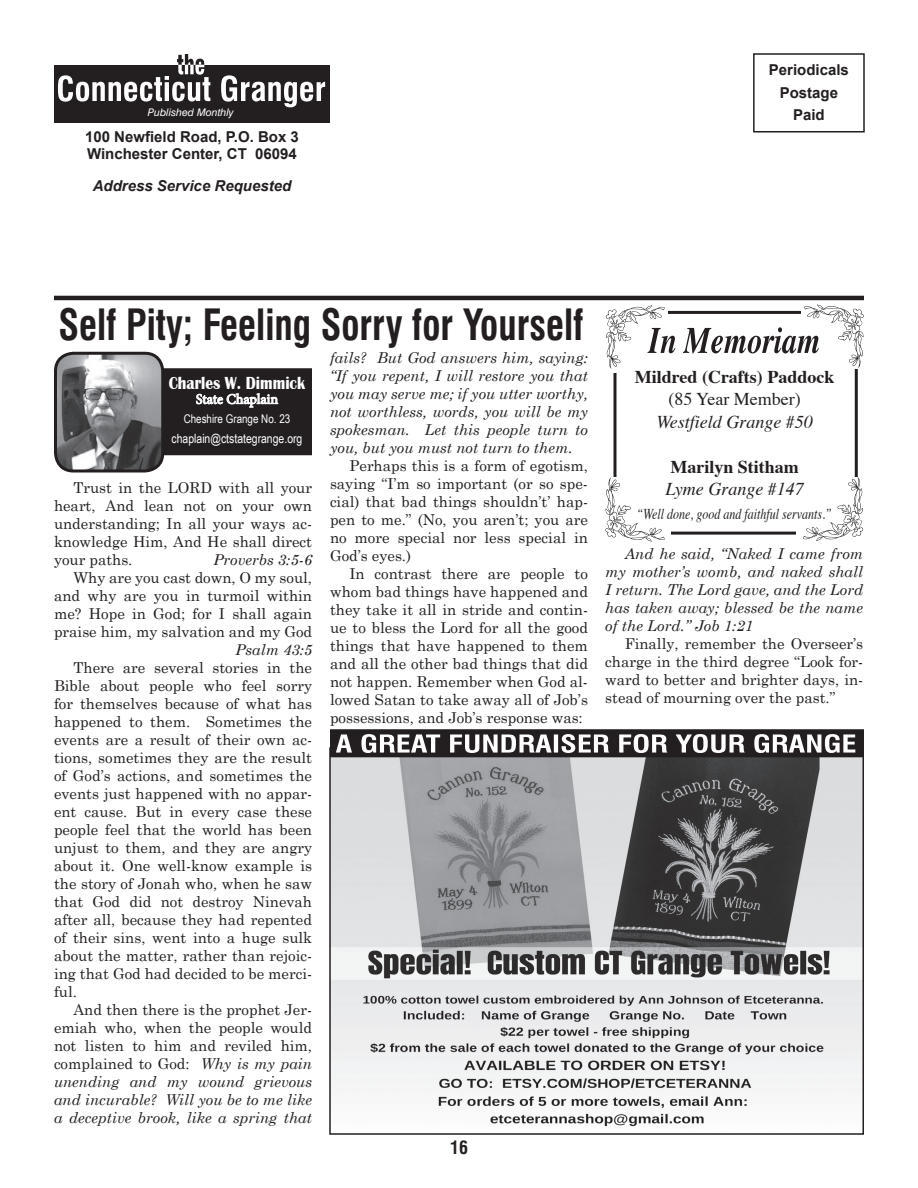
<style>
.page{position:relative;width:918px;height:1188px;background:#fff}
.page>*{position:absolute;margin:0;border:0;box-sizing:border-box;transform-origin:0 0}
.t1{font:700 condensed 42px "Swiss 721 BT";color:#231f20;scale:.9 1}
.t2{font:700 18px "Times";color:#231f20}
.t3{font:italic 18px "Times";color:#231f20}
.t4{font:700 18px "Britannic";color:#fff;scale:.85 1}
.t5{font:18px "Times";color:#231f20}
.t6{font:700 condensed 18px "Swiss 721 BT";color:#231f20}
.t7{font:15px/18px "Century Schoolbook";color:#231f20;text-align:justify}
.t8{font:italic 15px/18px "Century Schoolbook";color:#231f20;text-align:justify}
.t9{font:700 15px/22.5px "Arial";color:#231f20;text-align:center}
.t10{font:italic 15px "Times";color:#231f20;scale:.8 1}
.t11{font:italic 700 15px "Arial";color:#231f20}
.t12{font:14.25px "Minion Pro";letter-spacing:-.005em;color:#fff}
.t13{font:12.75px "Arial Narrow";color:#fff}
.t14{font:12px "Arial Narrow";color:#fff}
.t15{font:italic 10.5px "Swiss 721 BT";color:#fff}
.s1{font-style:italic}
</style>
<div class="page">
<hr style="left:54px;top:296px;width:810px;height:4px;background:#231f20">
<div style="left:162px;top:369px;width:149px;height:85px;background:#231f20"></div>
<div style="left:161px;top:368px;width:151px;height:87px;border:2px solid #231f20"></div>
<img style="left:56px;top:353px;width:107px;height:118px">
<div style="left:54px;top:352px;width:110px;height:120px;border:3px solid #231f20;border-radius:18px"></div>
<svg style="left:196px;top:393px;width:82px;height:15px"></svg>
<div style="left:54px;top:65px;width:276px;height:58px;background:#231f20"></div>
<svg style="left:58px;top:54px;width:267px;height:53px"></svg>
<div style="left:753px;top:53px;width:112px;height:80px;border:2px solid #231f20"></div>
<div style="left:614px;top:311px;width:244px;height:224px;border:3px solid #231f20"></div>
<div style="left:605px;top:478px;width:66px;height:64px;background:#fff"></div>
<svg style="left:605px;top:478px;width:60px;height:64px"></svg>
<div style="left:606px;top:305px;width:61px;height:67px;background:#fff"></div>
<div style="left:796px;top:477px;width:67px;height:64px;background:#fff"></div>
<svg style="left:803px;top:477px;width:60px;height:64px"></svg>
<svg style="left:606px;top:304px;width:258px;height:64px"></svg>
<img style="left:332px;top:757px;width:529px;height:370px">
<div style="left:331px;top:730px;width:532px;height:27px;background:#231f20"></div>
<div style="left:330px;top:729px;width:534px;height:28px;border:2px solid #231f20"></div>
<svg style="left:336px;top:734px;width:519px;height:19px"></svg>
<p class="t15" style="left:148px;top:106px;width:87px">Published Monthly</p>
<p class="t9" style="left:85px;top:129px;width:215px;line-height:16.5px;text-align:left">100 Newfield Road, P.O. Box 3<br>Winchester Center, CT 06094</p>
<p class="t11" style="left:93px;top:176px;width:200px">Address Service Requested</p>
<h1 class="t1" style="left:58px;top:299px;width:585px">Self Pity; Feeling Sorry for Yourself</h1>
<p class="t9" style="left:769px;top:59px;width:82px">Periodicals<br>Postage<br>Paid</p>
<p class="t8" style="left:330px;top:348px;width:260px">fails? But God answers him, saying: “If you repent, I will restore you that you may serve me; if you utter worthy, not worthless, words, you will be my spokesman. Let this people turn to you, but you must not turn to them.</p>
<p class="t7" style="left:330px;top:456px;width:260px;text-indent:19px">Perhaps this is a form of egotism, saying “I’m so important (or so spe&shy;cial) that bad things shouldn’t’ hap&shy;pen to me.” (No, you aren’t; you are no more special nor less special in God’s eyes.)</p>
<p class="t7" style="left:330px;top:564px;width:260px;text-indent:19px">In contrast there are people to whom bad things have happened and they take it all in stride and contin&shy;ue to bless the Lord for all the good things that have happened to them and all the other bad things that did not happen. Remember when God al&shy;lowed Satan to take away all of Job’s possessions, and Job’s response was:</p>
<p class="t2" style="left:635px;top:360px;width:201px">Mildred (Crafts) Paddock</p>
<p class="t5" style="left:668px;top:383px;width:134px">(85 Year Member)</p>
<p class="t3" style="left:657px;top:406px;width:158px">Westfield Grange #50</p>
<p class="t2" style="left:670px;top:450px;width:130px">Marilyn Stitham</p>
<p class="t4" style="left:169px;top:373px;width:162px">Charles W. Dimmick</p>
<p class="t12" style="left:196px;top:390px;width:84px">State Chaplain</p>
<p class="t14" style="left:184px;top:412px;width:108px">Cheshire Grange No. 23</p>
<p class="t13" style="left:172px;top:431px;width:132px">chaplain@ctstategrange.org</p>
<p class="t7" style="left:74px;top:478px;width:240px">Trust in the LORD with all your</p>
<p class="t3" style="left:665px;top:474px;width:140px">Lyme Grange #147</p>
<p class="t7" style="left:54px;top:496px;width:260px">heart, And lean not on your own understanding; In all your ways ac&shy;knowledge Him, And He shall direct your paths.</p>
<p class="t10" style="left:637px;top:501px;width:246px">“Well done, good and faithful servants.”</p>
<p class="t8" style="left:605px;top:544px;width:260px;text-indent:20px">And he said, “Naked I came from my mother’s womb, and naked shall I return. The Lord gave, and the Lord has taken away; blessed be the name of the Lord.” Job 1:21</p>
<p class="t7" style="left:605px;top:634px;width:260px;text-indent:20px">Finally, remember the Overseer’s charge in the third degree “Look for&shy;ward to better and brighter days, in&shy;stead of mourning over the past.”</p>
<p class="t8" style="left:214px;top:550px;width:100px">Proverbs 3:5-6</p>
<p class="t7" style="left:54px;top:568px;width:260px;text-indent:20px">Why are you cast down, O my soul, and why are you in turmoil within me? Hope in God; for I shall again praise him, my salvation and my God</p>
<p class="t8" style="left:236px;top:640px;width:78px">Psalm 43:5</p>
<p class="t7" style="left:54px;top:658px;width:260px;text-indent:20px">There are several stories in the Bible about people who feel sorry for themselves because of what has happened to them. Sometimes the events are a result of their own ac&shy;tions, sometimes they are the result of God’s actions, and sometimes the events just happened with no appar&shy;ent cause. But in every case these people feel that the world has been unjust to them, and they are angry about it. One well-know example is the story of Jonah who, when he saw that God did not destroy Ninevah after all, because they had repented of their sins, went into a huge sulk about the matter, rather than rejoic&shy;ing that God had decided to be merci&shy;ful.</p>
<p class="t7" style="left:54px;top:1000px;width:260px;text-indent:20px">And then there is the prophet Jer&shy;emiah who, when the people would not listen to him and reviled him, complained to God: <span class="s1">Why is my pain unending and my wound grievous and incurable? Will you be to me like a deceptive brook, like a spring that</span></p>
<p class="t6" style="left:450px;top:1137px;width:19px">16</p>
</div>
